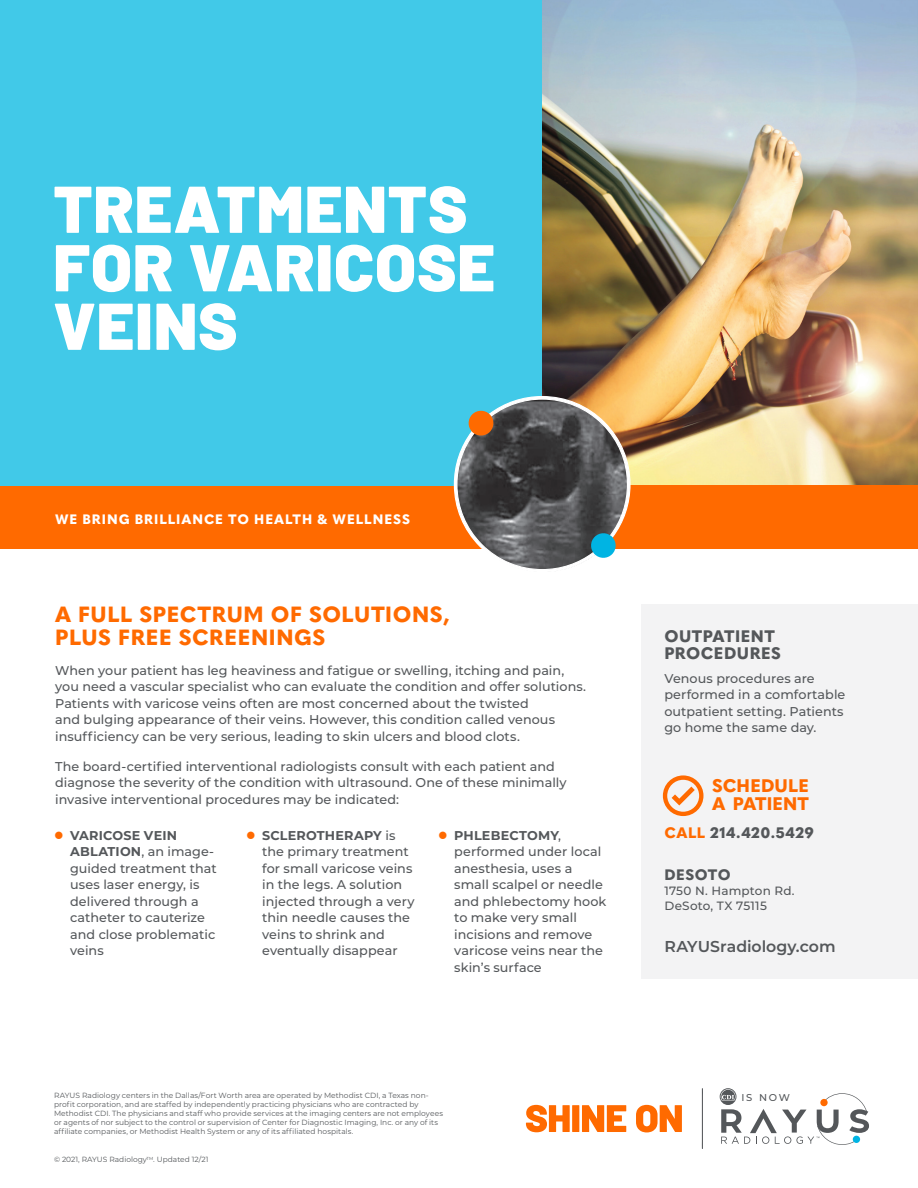
<style>
.page{position:relative;width:918px;height:1188px;background:#fff}
.page>*{position:absolute;margin:0;border:0;box-sizing:border-box;transform-origin:0 0}
.t1{font:900 66px "Barlow";letter-spacing:.015em;color:#fff}
.Grey_Body_Copy_8_5_p{font:800 21.75px/22.5px "Quasimoda";letter-spacing:.025em;color:#ff6a00}
.t2{font:800 18px/18px "Quasimoda";letter-spacing:.005em;color:#ff6a00}
.Grey_Body_Copy_8_5_p-2{font:800 16.5px/16.5px "Quasimoda";letter-spacing:.03em;color:#54575a}
.Grey_Body_Copy_8_5_p-3{font:600 15.75px "Montserrat";color:#54575a}
.t3{font:800 15px "Quasimoda";letter-spacing:.03em;color:#54575a}
.t4{font:800 13.5px "Quasimoda";letter-spacing:.07em;color:#fff}
.Grey_Body_Copy_8_5_p-4{font:500 12.75px/16.5px "Montserrat";letter-spacing:.005em;color:#54575a}
.t5{font:500 12px "Montserrat";letter-spacing:.02em;color:#54575a}
.t6{font:500 9.9px "Montserrat";color:#54575a}
.Grey_Body_Copy_8_5_p-5{font:7.5px/9px "Montserrat";letter-spacing:.005em;color:#54575a}
.s1{font-weight:700}
.s2{color:#ff6a00}
</style>
<div class="page">
<img style="left:541px;top:0;width:377px;height:485px">
<div style="left:641px;top:605px;width:277px;height:374px;background:#f3f3f4"></div>
<div style="left:0;top:485px;width:918px;height:64px;background:#ff6a00"></div>
<div style="left:0;top:0;width:541px;height:485px;background:#41c9e8"></div>
<svg style="left:720px;top:1088px;width:149px;height:57px"></svg>
<svg style="left:526px;top:1105px;width:100px;height:27px"></svg>
<svg style="left:636px;top:1105px;width:46px;height:27px"></svg>
<svg style="left:702px;top:1088px;width:1px;height:61px"></svg>
<div style="left:663px;top:775px;width:40px;height:41px;border:4px solid #ff6a00;border-radius:50%"></div>
<svg style="left:672px;top:787px;width:23px;height:18px"></svg>
<svg style="left:453px;top:396px;width:178px;height:173px"></svg>
<p class="t1" style="left:53px;top:159px;width:416px">TREATMENTS</p>
<p class="t1" style="left:53px;top:218px;width:443px">FOR VARICOSE</p>
<p class="t1" style="left:53px;top:276px;width:186px">VEINS</p>
<p class="t4" style="left:55px;top:508px;width:357px">WE BRING BRILLIANCE TO HEALTH &amp; WELLNESS</p>
<p class="Grey_Body_Copy_8_5_p" style="left:55px;top:602px;width:396px">A FULL SPECTRUM OF SOLUTIONS,<br>PLUS FREE SCREENINGS</p>
<p class="Grey_Body_Copy_8_5_p-4" style="left:55px;top:661px;width:533px">When your patient has leg heaviness and fatigue or swelling, itching and pain, you need a vascular specialist who can evaluate the condition and offer solutions.<br>Patients with varicose veins often are most concerned about the twisted<br>and bulging appearance of their veins. However, this condition called venous insufficiency can be very serious, leading to skin ulcers and blood clots.</p>
<p class="Grey_Body_Copy_8_5_p-4" style="left:55px;top:757px;width:513px">The board-certified interventional radiologists consult with each patient and diagnose the severity of the condition with ultrasound. One of these minimally invasive interventional procedures may be indicated:</p>
<p class="Grey_Body_Copy_8_5_p-4" style="left:70px;top:826px;width:148px"><span class="s1">VARICOSE VEIN<br>ABLATION</span>, an image&shy;guided treatment that uses laser energy, is delivered through a catheter to cauterize and close problematic veins</p>
<p class="Grey_Body_Copy_8_5_p-4" style="left:262px;top:826px;width:154px"><span class="s1">SCLEROTHERAPY</span> is the primary treatment for small varicose veins in the legs. A solution injected through a very thin needle causes the veins to shrink and eventually disappear</p>
<p class="Grey_Body_Copy_8_5_p-4" style="left:454px;top:826px;width:154px"><span class="s1">PHLEBECTOMY</span>, performed under local anesthesia, uses a small scalpel or needle and phlebectomy hook to make very small incisions and remove varicose veins near the skin’s surface</p>
<p class="Grey_Body_Copy_8_5_p-5" style="left:54px;top:1090px;width:391px">RAYUS Radiology centers in the Dallas/Fort Worth area are operated by Methodist CDI, a Texas non&shy;profit corporation, and are staffed by independently practicing physicians who are contracted by Methodist CDI. The physicians and staff who provide services at the imaging centers are not employees or agents of nor subject to the control or supervision of Center for Diagnostic Imaging, Inc. or any of its affiliate companies, or Methodist Health System or any of its affiliated hospitals.</p>
<p class="Grey_Body_Copy_8_5_p-5" style="left:54px;top:1155px;width:156px">© 2021, RAYUS Radiology<sup>TM</sup>. Updated 12/21</p>
<p class="Grey_Body_Copy_8_5_p-2" style="left:664px;top:627px;width:118px">OUTPATIENT<br>PROCEDURES</p>
<p class="Grey_Body_Copy_8_5_p-4" style="left:664px;top:670px;width:183px">Venous procedures are performed in a comfortable outpatient setting. Patients go home the same day.</p>
<p class="t2" style="left:712px;top:776px;width:98px">SCHEDULE<br>A PATIENT</p>
<p class="t3" style="left:664px;top:821px;width:151px"><span class="s2">CALL</span> 214.420.5429</p>
<p class="t3" style="left:664px;top:863px;width:68px">DESOTO</p>
<p class="t5" style="left:664px;top:882px;width:132px">1750 N. Hampton Rd.</p>
<p class="t5" style="left:664px;top:897px;width:104px">DeSoto, TX 75115</p>
<p class="Grey_Body_Copy_8_5_p-3" style="left:664px;top:936px;width:173px">RAYUSradiology.com</p>
<p class="t6" style="left:741px;top:1090px;width:50px">IS NOW</p>
</div>
